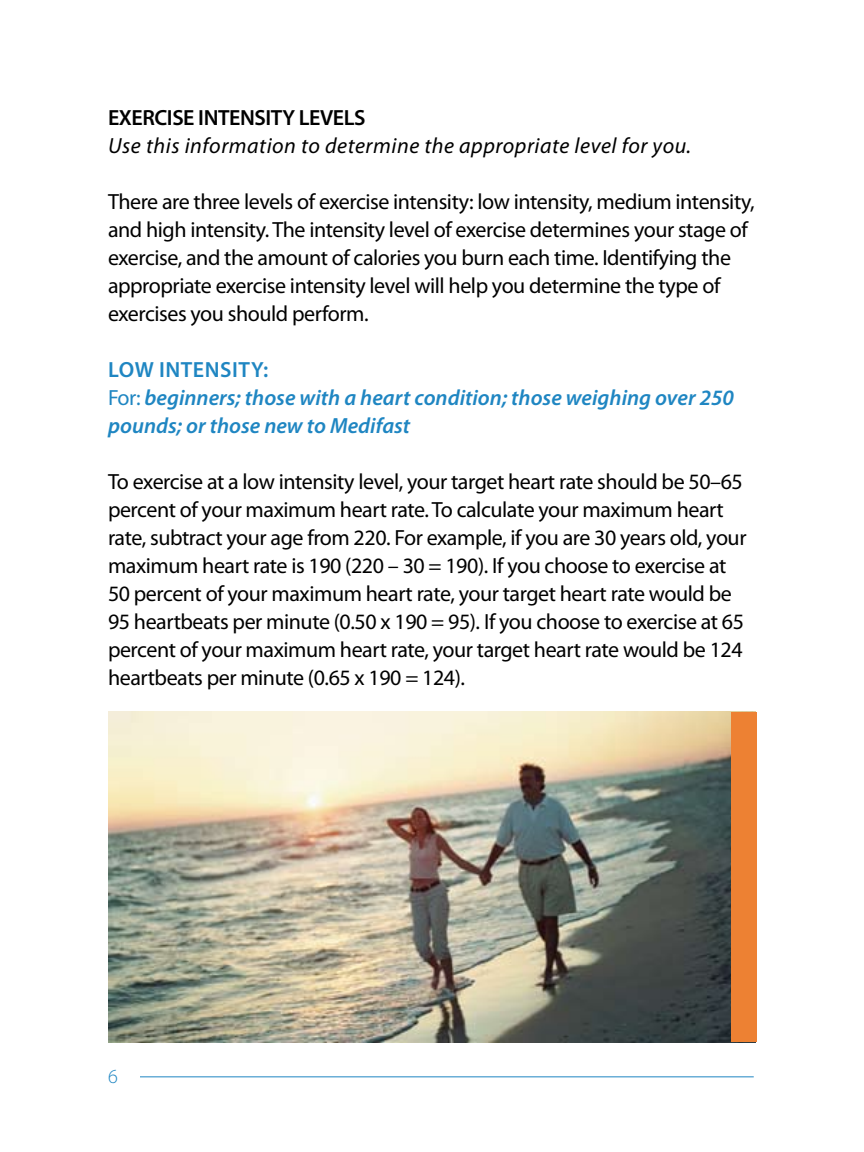
<style>
.page{position:relative;width:864px;height:1152px;background:#fff}
.page>*{position:absolute;margin:0;border:0;box-sizing:border-box;transform-origin:0 0}
.t1{font:22px/28px "Myriad Pro";letter-spacing:-.02em;color:#000}
.t2{font:italic 600 22px/28px "Myriad Pro";color:#1f86c2}
.t3{font:italic 22px "Myriad Pro";letter-spacing:.025em;color:#000}
.t4{font:600 22px "Myriad Pro";letter-spacing:-.02em;color:#000}
.t5{font:600 22px "Myriad Pro";color:#1f86c2}
.t6{font:300 20px "Myriad Pro";color:#1f86c2}
.s1{font-style:normal}
.s2{font-weight:400;font-style:normal}
</style>
<div class="page">
<img style="left:108px;top:712px;width:648px;height:330px">
<div style="left:731px;top:713px;width:26px;height:329px;background:#ed8133"></div>
<hr style="left:140px;top:1076px;width:614px;height:1px;background:#1f86c2">
<p class="t4" style="left:108px;top:103px;width:259px">EXERCISE INTENSITY LEVELS</p>
<p class="t3" style="left:108px;top:132px;width:585px">Use this information to determine the appropriate level for you.</p>
<p class="t1" style="left:108px;top:187px;width:648px">There are three levels of exercise intensity: low intensity, medium intensity, and high intensity. The intensity level of exercise determines your stage of exercise, and the amount of calories you burn each time. Identifying the appropriate exercise intensity level will help you determine the type of exercises you should perform.</p>
<p class="t5" style="left:108px;top:355px;width:71px">LOW INTENSITY</p>
<p class="t2" style="left:108px;top:355px;width:627px;text-indent:155px"><span class="s1">:<br></span><span class="s2">For:</span> beginners; those with a heart condition; those weighing over 250 pounds; or those new to Medifast</p>
<p class="t1" style="left:108px;top:467px;width:640px">To exercise at a low intensity level, your target heart rate should be 50–65 percent of your maximum heart rate. To calculate your maximum heart rate, subtract your age from 220. For example, if you are 30 years old, your maximum heart rate is 190 (220 – 30 = 190). If you choose to exercise at 50 percent of your maximum heart rate, your target heart rate would be 95 heartbeats per minute (0.50 x 190 = 95). If you choose to exercise at 65 percent of your maximum heart rate, your target heart rate would be 124 heartbeats per minute (0.65 x 190 = 124).</p>
<p class="t6" style="left:108px;top:1064px;width:11px">6</p>
</div>
